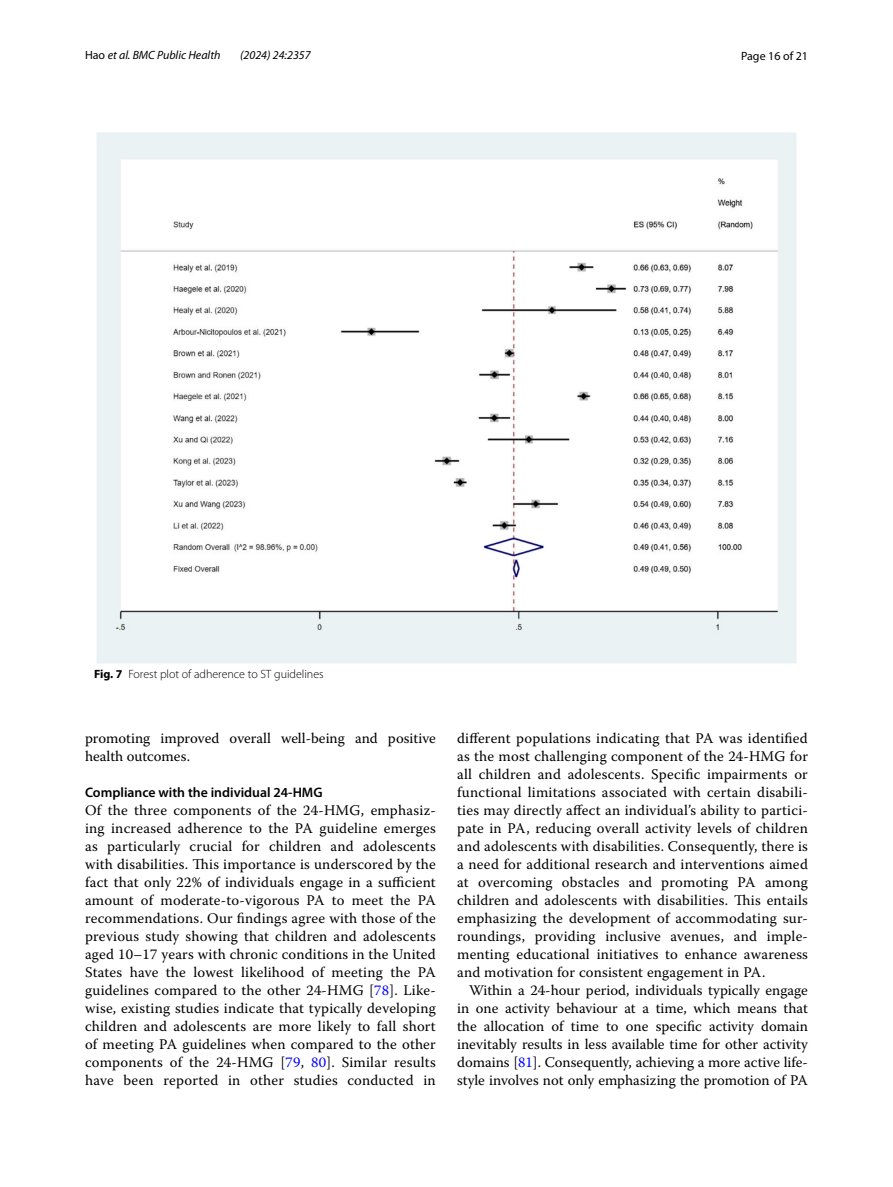
<style>
.page{position:relative;width:893px;height:1187px;background:#fff}
.page>*{position:absolute;margin:0;border:0;box-sizing:border-box;transform-origin:0 0}
.t1{font:14.7px/18px "Warnock Pro";letter-spacing:.005em;color:#000;text-align:justify}
.t2{font:600 13.8px "Myriad Pro";color:#000}
.t3{font:300 12px "Myriad Pro";color:#000}
.t4{font:italic 12px "Myriad Pro";color:#000}
.t5{font:12px "Myriad Pro";color:#000}
.s1{font-style:normal}
.s2{font-weight:700}
.s3{color:#00f}
</style>
<div class="page">
<img style="left:96px;top:133px;width:701px;height:530px">
<p class="t4" style="left:85px;top:48px;width:137px"><span class="s1">Hao</span> et al. BMC Public Health</p>
<p class="t4" style="left:240px;top:48px;width:72px">(2024) 24:2357</p>
<p class="t5" style="left:741px;top:48px;width:68px">Page 16 of 21</p>
<p class="t3" style="left:94px;top:667px;width:231px"><span class="s2">Fig. 7</span> Forest plot of adherence to ST guidelines</p>
<p class="t1" style="left:85px;top:728px;width:352px">promoting improved overall well-being and positive health outcomes.</p>
<p class="t2" style="left:85px;top:783px;width:239px">Compliance with the individual 24‑HMG</p>
<p class="t1" style="left:85px;top:800px;width:352px">Of the three components of the 24-HMG, emphasiz&shy;ing increased adherence to the PA guideline emerges as particularly crucial for children and adolescents with disabilities. This importance is underscored by the fact that only 22% of individuals engage in a sufficient amount of moderate-to-vigorous PA to meet the PA recommendations. Our findings agree with those of the previous study showing that children and adolescents aged 10–17 years with chronic conditions in the United States have the lowest likelihood of meeting the PA guidelines compared to the other 24-HMG [<span class="s3">78</span>]. Like&shy;wise, existing studies indicate that typically developing children and adolescents are more likely to fall short of meeting PA guidelines when compared to the other components of the 24-HMG [<span class="s3">79</span>, <span class="s3">80</span>]. Similar results have been reported in other studies conducted in</p>
<p class="t1" style="left:457px;top:728px;width:352px">different populations indicating that PA was identified as the most challenging component of the 24-HMG for all children and adolescents. Specific impairments or functional limitations associated with certain disabili&shy;ties may directly affect an individual’s ability to partici&shy;pate in PA, reducing overall activity levels of children and adolescents with disabilities. Consequently, there is a need for additional research and interventions aimed at overcoming obstacles and promoting PA among children and adolescents with disabilities. This entails emphasizing the development of accommodating sur&shy;roundings, providing inclusive avenues, and imple&shy;menting educational initiatives to enhance awareness and motivation for consistent engagement in PA.</p>
<p class="t1" style="left:457px;top:980px;width:352px;text-indent:12px">Within a 24-hour period, individuals typically engage in one activity behaviour at a time, which means that the allocation of time to one specific activity domain inevitably results in less available time for other activity domains [<span class="s3">81</span>]. Consequently, achieving a more active life&shy;style involves not only emphasizing the promotion of PA</p>
</div>
